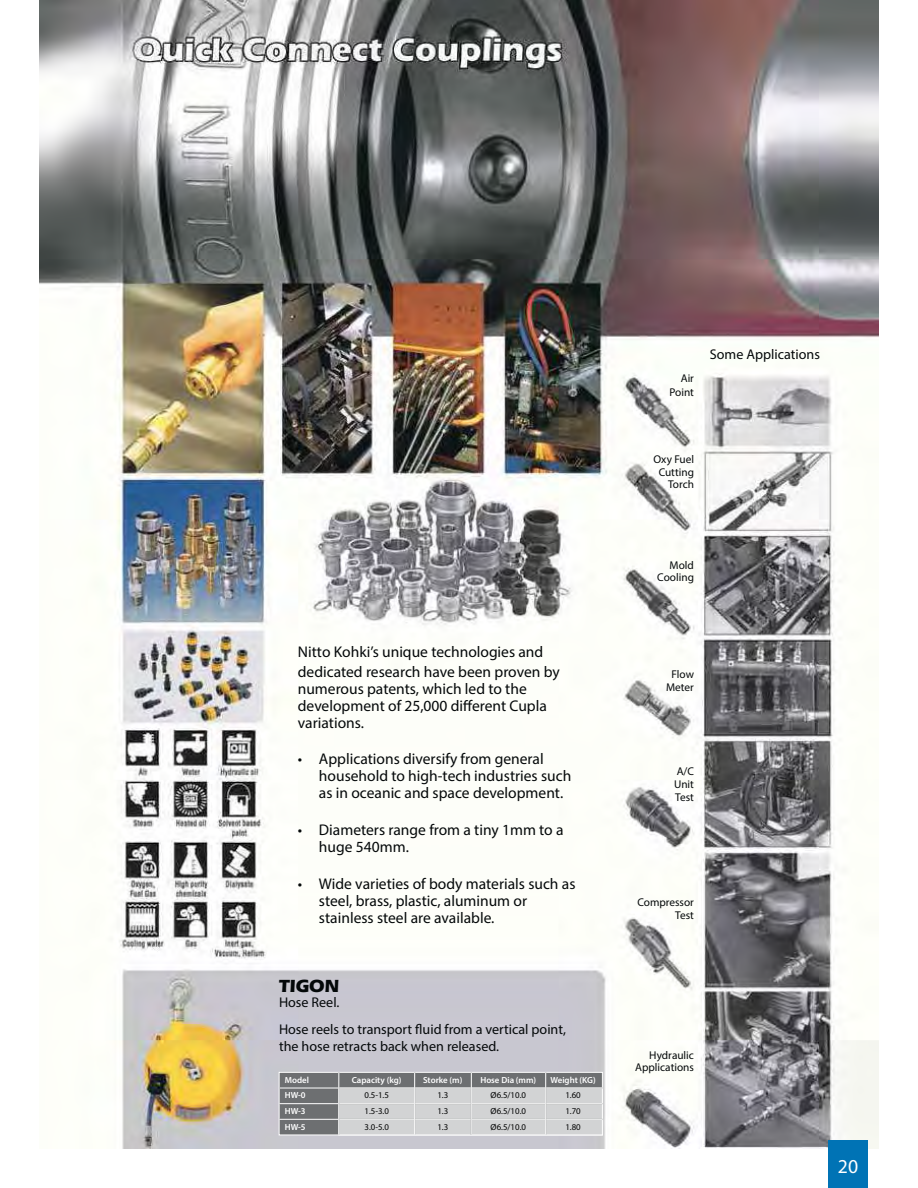
<style>
.page{position:relative;width:918px;height:1188px;background:#fff}
.page>*{position:absolute;margin:0;border:0;box-sizing:border-box;transform-origin:0 0}
.t1{font:19.8px "Myriad Pro";color:#fff}
.t2{font:700 18.3px "Eras IT Cby BT";color:#040809}
.t3{font:15.45px/17px "Myriad Pro";color:#040809}
.t4{font:14.1px/27px "Myriad Pro";color:#040809}
.t5{font:11.25px/12.8px "Myriad Pro";color:#040809;text-align:right}
.t6{font:8.85px "Myriad Pro";color:#010202}
.t7{font:600 8.85px "Myriad Pro";color:#fff}
</style>
<div class="page">
<img style="left:39px;top:0;width:840px;height:1148px">
<div style="left:279px;top:1072px;width:323px;height:63px;background:#6d6f71"></div>
<div style="left:279px;top:1072px;width:324px;height:63px;border:1px solid #fff"></div>
<div style="left:339px;top:1088px;width:263px;height:47px;background:#d2d3d4"></div>
<div style="left:338px;top:1088px;width:265px;height:47px;border:1px solid #fff"></div>
<hr style="left:279px;top:1088px;width:323px;height:1px;background:#fff">
<hr style="left:279px;top:1103px;width:323px;height:1px;background:#fff">
<hr style="left:279px;top:1119px;width:323px;height:1px;background:#fff">
<hr style="left:338px;top:1072px;width:1px;height:63px;background:#fff">
<hr style="left:414px;top:1072px;width:1px;height:63px;background:#fff">
<hr style="left:471px;top:1072px;width:1px;height:63px;background:#fff">
<hr style="left:545px;top:1072px;width:1px;height:63px;background:#fff">
<div style="left:828px;top:1141px;width:40px;height:47px;background:#0073b5"></div>
<p class="t3" style="left:298px;top:643px;width:263px;line-height:19.8px">Nitto Kohki’s unique technologies and dedicated research have been proven by</p>
<p class="t3" style="left:298px;top:681px;width:251px">numerous patents, which led to the development of 25,000 different Cupla variations.</p>
<p class="t3" style="left:319px;top:752px;width:254px;text-indent:-21px">• Applications diversify from general household to high-tech industries such as in oceanic and space development.</p>
<p class="t3" style="left:319px;top:822px;width:246px;text-indent:-21px">• Diameters range from a tiny 1mm to a huge 540mm.</p>
<p class="t3" style="left:319px;top:876px;width:258px;text-indent:-21px">• Wide varieties of body materials such as steel, brass, plastic, aluminum or stainless steel are available.</p>
<p class="t2" style="left:279px;top:979px;width:62px">TIGON</p>
<p class="t4" style="left:279px;top:990px;width:289px">Hose Reel.<br>Hose reels to transport fluid from a vertical point,</p>
<p class="t4" style="left:279px;top:1034px;width:222px">the hose retracts back when released.</p>
<p class="t7" style="left:285px;top:1076px;width:26px">Model</p>
<p class="t7" style="left:352px;top:1076px;width:51px">Capacity (kg)</p>
<p class="t7" style="left:423px;top:1076px;width:41px">Storke (m)</p>
<p class="t7" style="left:480px;top:1076px;width:57px">Hose Dia (mm)</p>
<p class="t7" style="left:550px;top:1076px;width:47px">Weight (KG)</p>
<p class="t7" style="left:285px;top:1092px;width:22px">HW-0</p>
<p class="t6" style="left:364px;top:1092px;width:26px">0.5-1.5</p>
<p class="t6" style="left:437px;top:1092px;width:12px">1.3</p>
<p class="t6" style="left:491px;top:1092px;width:37px">Ø6.5/10.0</p>
<p class="t6" style="left:565px;top:1092px;width:17px">1.60</p>
<p class="t7" style="left:285px;top:1108px;width:22px">HW-3</p>
<p class="t6" style="left:364px;top:1108px;width:26px">1.5-3.0</p>
<p class="t6" style="left:437px;top:1108px;width:12px">1.3</p>
<p class="t6" style="left:491px;top:1108px;width:37px">Ø6.5/10.0</p>
<p class="t6" style="left:565px;top:1108px;width:17px">1.70</p>
<p class="t7" style="left:285px;top:1124px;width:22px">HW-5</p>
<p class="t6" style="left:364px;top:1124px;width:26px">3.0-5.0</p>
<p class="t6" style="left:437px;top:1124px;width:12px">1.3</p>
<p class="t6" style="left:491px;top:1124px;width:37px">Ø6.5/10.0</p>
<p class="t6" style="left:565px;top:1124px;width:17px">1.80</p>
<p class="t5" style="left:669px;top:372px;width:26px;line-height:14.1px">Air<br>Point</p>
<p class="t4" style="left:710px;top:341px;width:112px">Some Applications</p>
<p class="t5" style="left:654px;top:453px;width:42px">Oxy Fuel<br>Cutting<br>Torch</p>
<p class="t5" style="left:657px;top:559px;width:38px">Mold<br>Cooling</p>
<p class="t5" style="left:666px;top:669px;width:29px;text-align:center">Flow<br>Meter</p>
<p class="t5" style="left:674px;top:766px;width:21px;text-align:justify">A/C Unit Test</p>
<p class="t5" style="left:637px;top:897px;width:58px">Compressor<br>Test</p>
<p class="t5" style="left:635px;top:1049px;width:60px">Hydraulic<br>Applications</p>
<p class="t1" style="left:838px;top:1157px;width:22px">20</p>
</div>
